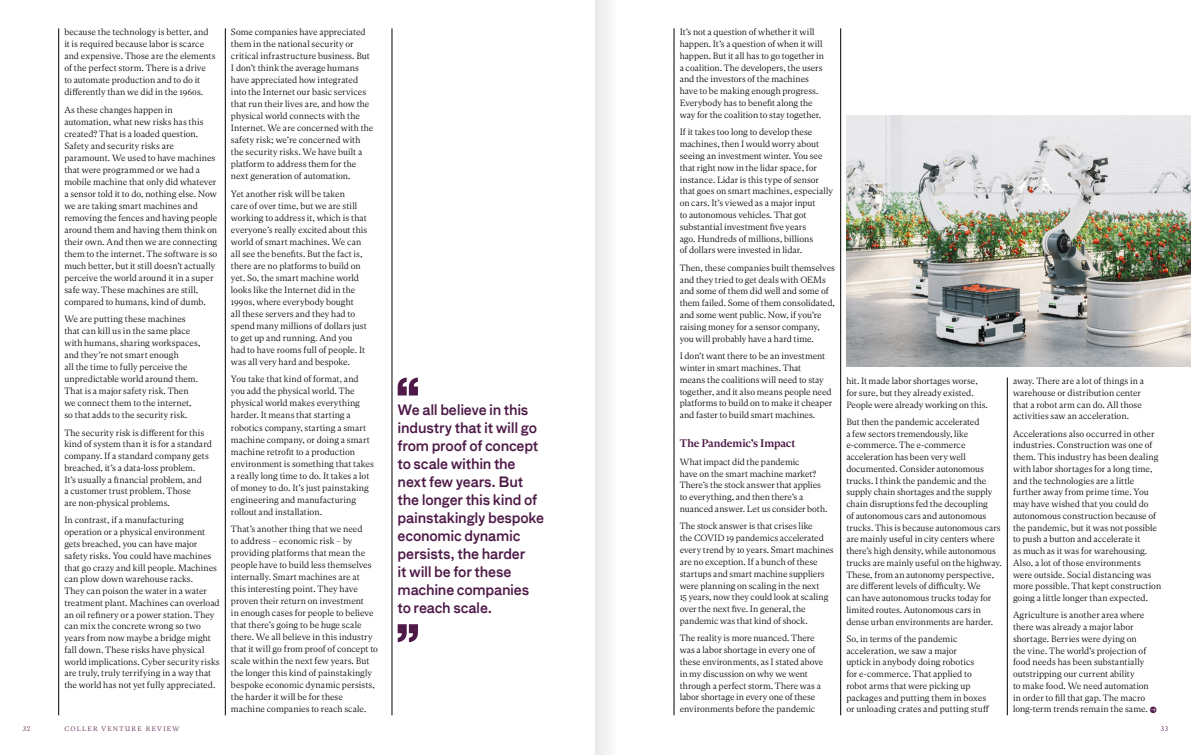
<style>
.page{position:relative;width:1191px;height:755px;background:#fff}
.page>*{position:absolute;margin:0;border:0;box-sizing:border-box;transform-origin:0 0}
.t1{font:500 14px/18px "Bau";letter-spacing:-.02em;color:#4e1a48}
.t2{font:500 11px "Independent Text";letter-spacing:-.015em;color:#4e1a48}
.t3{font:300 9px/12px "Independent Text";color:#000}
.t4{font:300 6.5px "Independent Text";letter-spacing:.2em;color:#4e1a48}
.s1{color:#4e1a48}
</style>
<div class="page">
<hr style="left:840px;top:28px;width:1px;height:686px;background:#000">
<hr style="left:1007px;top:377px;width:1px;height:337px;background:#000">
<hr style="left:674px;top:28px;width:1px;height:686px;background:#000">
<hr style="left:225px;top:28px;width:1px;height:686px;background:#000">
<hr style="left:392px;top:28px;width:1px;height:686px;background:#000">
<hr style="left:58px;top:28px;width:1px;height:686px;background:#000">
<svg style="left:398px;top:377px;width:20px;height:18px"></svg>
<svg style="left:398px;top:624px;width:20px;height:17px"></svg>
<img style="left:846px;top:115px;width:345px;height:251px">
<div style="left:595px;top:0;width:44px;height:754px;background:linear-gradient(to right,#efefee,#fff)"></div>
<p class="t3" style="left:64px;top:26px;width:153px">because the technology is better, and it is required because labor is scarce and expensive. Those are the elements of the perfect storm. There is a drive to automate production and to do it differently than we did in the 1960s.</p>
<p class="t3" style="left:64px;top:104px;width:155px">As these changes happen in automation, what new risks has this created? That is a loaded question.<br>Safety and security risks are paramount. We used to have machines that were programmed or we had a mobile machine that only did whatever a sensor told it to do, nothing else. Now we are taking smart machines and removing the fences and having people around them and having them think on their own. And then we are connecting them to the internet. The software is so much better, but it still doesn’t actually perceive the world around it in a super safe way. These machines are still, compared to humans, kind of dumb.</p>
<p class="t3" style="left:64px;top:313px;width:138px">We are putting these machines that can kill us in the same place with humans, sharing workspaces, and they’re not smart enough<br>all the time to fully perceive the unpredictable world around them.<br>That is a major safety risk. Then we connect them to the internet, so that adds to the security risk.</p>
<p class="t3" style="left:64px;top:426px;width:149px">The security risk is different for this kind of system than it is for a standard company. If a standard company gets breached, it’s a data-loss problem.<br>It’s usually a financial problem, and<br>a customer trust problem. Those<br>are non-physical problems.</p>
<p class="t3" style="left:64px;top:514px;width:157px">In contrast, if a manufacturing operation or a physical environment gets breached, you can have major safety risks. You could have machines that go crazy and kill people. Machines can plow down warehouse racks.<br>They can poison the water in a water treatment plant. Machines can overload an oil refinery or a power station. They can mix the concrete wrong so two years from now maybe a bridge might fall down. These risks have physical world implications. Cyber security risks are truly, truly terrifying in a way that the world has not yet fully appreciated.</p>
<p class="t3" style="left:231px;top:26px;width:144px">Some companies have appreciated them in the national security or critical infrastructure business. But I don’t think the average humans have appreciated how integrated into the Internet our basic services that run their lives are, and how the physical world connects with the Internet. We are concerned with the safety risk; we’re concerned with the security risks. We have built a platform to address them for the next generation of automation.</p>
<p class="t3" style="left:231px;top:188px;width:138px">Yet another risk will be taken<br>care of over time, but we are still working to address it, which is that everyone’s really excited about this world of smart machines. We can all see the benefits. But the fact is, there are no platforms to build on yet. So, the smart machine world looks like the Internet did in the<br>1990s, where everybody bought<br>all these servers and they had to spend many millions of dollars just to get up and running. And you had to have rooms full of people. It was all very hard and bespoke.</p>
<p class="t3" style="left:231px;top:373px;width:144px">You take that kind of format, and you add the physical world. The physical world makes everything harder. It means that starting a robotics company, starting a smart machine company, or doing a smart machine retrofit to a production environment is something that takes a really long time to do. It takes a lot of money to do. It’s just painstaking engineering and manufacturing rollout and installation.</p>
<p class="t3" style="left:231px;top:523px;width:148px">That’s another thing that we need<br>to address – economic risk – by providing platforms that mean the people have to build less themselves internally. Smart machines are at<br>this interesting point. They have proven their return on investment<br>in enough cases for people to believe that there’s going to be huge scale there. We all believe in this industry that it will go from proof of concept to scale within the next few years. But the longer this kind of painstakingly bespoke economic dynamic persists, the harder it will be for these machine companies to reach scale.</p>
<p class="t1" style="left:398px;top:400px;width:148px">We all believe in this industry that it will go from proof of concept to scale within the next few years. But the longer this kind of painstakingly bespoke economic dynamic persists, the harder<br>it will be for these machine companies to reach scale.</p>
<p class="t3" style="left:679px;top:26px;width:146px">It’s not a question of whether it will happen. It’s a question of when it will happen. But it all has to go together in a coalition. The developers, the users and the investors of the machines have to be making enough progress.<br>Everybody has to benefit along the way for the coalition to stay together.</p>
<p class="t3" style="left:679px;top:126px;width:155px">If it takes too long to develop these machines, then I would worry about seeing an investment winter. You see that right now in the lidar space, for instance. Lidar is this type of sensor that goes on smart machines, especially on cars. It’s viewed as a major input<br>to autonomous vehicles. That got substantial investment five years<br>ago. Hundreds of millions, billions<br>of dollars were invested in lidar.</p>
<p class="t3" style="left:679px;top:262px;width:157px">Then, these companies built themselves and they tried to get deals with OEMs and some of them did well and some of them failed. Some of them consolidated, and some went public. Now, if you’re raising money for a sensor company, you will probably have a hard time.</p>
<p class="t3" style="left:679px;top:350px;width:154px">I don’t want there to be an investment winter in smart machines. That<br>means the coalitions will need to stay together, and it also means people need platforms to build on to make it cheaper and faster to build smart machines.</p>
<p class="t2" style="left:679px;top:436px;width:117px">The Pandemic’s Impact</p>
<p class="t3" style="left:679px;top:455px;width:149px">What impact did the pandemic<br>have on the smart machine market?<br>There’s the stock answer that applies to everything, and then there’s a nuanced answer. Let us consider both.</p>
<p class="t3" style="left:679px;top:520px;width:155px">The stock answer is that crises like<br>the COVID 19 pandemics accelerated every trend by 10 years. Smart machines are no exception. If a bunch of these startups and smart machine suppliers were planning on scaling in the next<br>15 years, now they could look at scaling over the next five. In general, the pandemic was that kind of shock.</p>
<p class="t3" style="left:679px;top:632px;width:145px">The reality is more nuanced. There was a labor shortage in every one of these environments, as I stated above in my discussion on why we went through a perfect storm. There was a labor shortage in every one of these environments before the pandemic</p>
<p class="t3" style="left:846px;top:375px;width:143px;line-height:11.7px">hit. It made labor shortages worse, for sure, but they already existed.<br>People were already working on this.</p>
<p class="t3" style="left:846px;top:416px;width:157px;line-height:11.7px">But then the pandemic accelerated<br>a few sectors tremendously, like e-commerce. The e-commerce acceleration has been very well documented. Consider autonomous trucks. I think the pandemic and the supply chain shortages and the supply chain disruptions fed the decoupling<br>of autonomous cars and autonomous trucks. This is because autonomous cars are mainly useful in city centers where there’s high density, while autonomous trucks are mainly useful on the highway.<br>These, from an autonomy perspective, are different levels of difficulty. We<br>can have autonomous trucks today for limited routes. Autonomous cars in dense urban environments are harder.</p>
<p class="t3" style="left:846px;top:632px;width:144px;line-height:11.7px">So, in terms of the pandemic acceleration, we saw a major<br>uptick in anybody doing robotics<br>for e-commerce. That applied to robot arms that were picking up packages and putting them in boxes or unloading crates and putting stuff</p>
<p class="t3" style="left:1013px;top:375px;width:133px;line-height:11.7px">away. There are a lot of things in a warehouse or distribution center that a robot arm can do. All those activities saw an acceleration.</p>
<p class="t3" style="left:1013px;top:427px;width:150px;line-height:11.7px">Accelerations also occurred in other industries. Construction was one of them. This industry has been dealing with labor shortages for a long time, and the technologies are a little further away from prime time. You may have wished that you could do autonomous construction because of the pandemic, but it was not possible to push a button and accelerate it<br>as much as it was for warehousing.<br>Also, a lot of those environments were outside. Social distancing was more possible. That kept construction going a little longer than expected.</p>
<p class="t3" style="left:1013px;top:609px;width:145px;line-height:11.7px">Agriculture is another area where there was already a major labor shortage. Berries were dying on<br>the vine. The world’s projection of food needs has been substantially outstripping our current ability<br>to make food. We need automation in order to fill that gap. The macro long-term trends remain the same. <span class="s1">•</span></p>
<p class="t4" style="left:23px;top:724px;width:9px">32</p>
<p class="t4" style="left:64px;top:724px;width:117px">COLLER VENTURE REVIEW</p>
<p class="t4" style="left:1160px;top:724px;width:9px">33</p>
</div>
